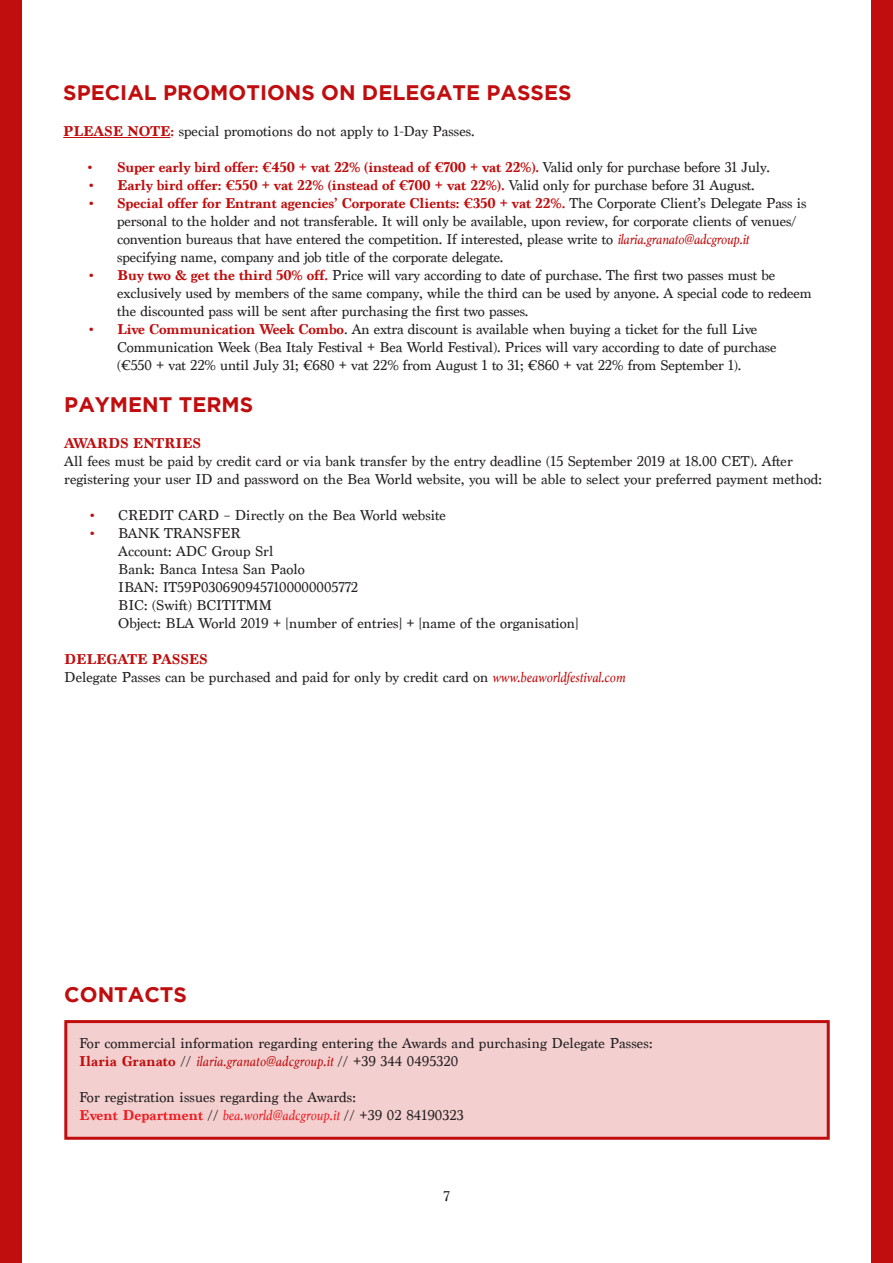
<style>
.page{position:relative;width:893px;height:1263px;background:#fff}
.page>*{position:absolute;margin:0;border:0;box-sizing:border-box;transform-origin:0 0}
.t1{font:700 21px "Gotham";color:#c00d0e}
.t2{font:15px "Marion";letter-spacing:-.01em;color:#231f20}
.t3{font:700 15px "Marion";letter-spacing:-.01em;color:#c00d0e}
.t4{font:italic 15px "Marion";letter-spacing:.005em;color:#c00d0e}
.t5{font:italic 15px "Marion";letter-spacing:.005em;color:#ee1d23}
.s1{font-weight:700;color:#c00d0e}
.s2{font-weight:400;color:#231f20}
.s3{font-style:italic;color:#c00d0e}
.s4{font-weight:700;font-style:normal}
.s5{font-style:normal;color:#231f20}
</style>
<div class="page">
<div style="left:872px;top:0;width:21px;height:1263px;background:#c00d0e"></div>
<div style="left:0;top:0;width:21px;height:1263px;background:#c00d0e"></div>
<hr style="left:63px;top:137px;width:107px;height:1px;background:#c00d0e">
<div style="left:64px;top:1020px;width:766px;height:120px;background:#f3cfcf;border:3px solid #c00d0e"></div>
<p class="t1" style="left:63px;top:81px;width:510px">SPECIAL PROMOTIONS ON DELEGATE PASSES</p>
<p class="t2" style="left:63px;top:123px;width:413px"><span class="s1">PLEASE NOTE:</span> special promotions do not apply to 1-Day Passes.</p>
<p class="t3" style="left:88px;top:159px;width:684px">• Super early bird offer: €450 + vat 22% (instead of €700 + vat 22%). <span class="s2">Valid only for purchase before 31 July.</span></p>
<p class="t3" style="left:89px;top:177px;width:667px">• Early bird offer: €550 + vat 22% (instead of €700 + vat 22%). <span class="s2">Valid only for purchase before 31 August.</span></p>
<p class="t3" style="left:89px;top:195px;width:719px">• Special offer for Entrant agencies’ Corporate Clients: €350 + vat 22%. <span class="s2">The Corporate Client’s Delegate Pass is</span></p>
<p class="t2" style="left:117px;top:213px;width:681px">personal to the holder and not transferable. It will only be available, upon review, for corporate clients of venues/</p>
<p class="t2" style="left:117px;top:231px;width:634px">convention bureaus that have entered the competition. If interested, please write to <span class="s3">ilaria.granato@adcgroup.it</span></p>
<p class="t2" style="left:117px;top:249px;width:388px">specifying name, company and job title of the corporate delegate.</p>
<p class="t2" style="left:89px;top:267px;width:687px"><span class="s1">• Buy two &amp; get the third 50% off.</span> Price will vary according to date of purchase. The first two passes must be</p>
<p class="t2" style="left:117px;top:285px;width:696px">exclusively used by members of the same company, while the third can be used by anyone. A special code to redeem</p>
<p class="t2" style="left:117px;top:303px;width:413px">the discounted pass will be sent after purchasing the first two passes.</p>
<p class="t2" style="left:89px;top:321px;width:670px"><span class="s1">• Live Communication Week Combo</span>. An extra discount is available when buying a ticket for the full Live</p>
<p class="t2" style="left:117px;top:339px;width:661px">Communication Week (Bea Italy Festival + Bea World Festival). Prices will vary according to date of purchase</p>
<p class="t2" style="left:117px;top:357px;width:626px">(€550 + vat 22% until July 31; €680 + vat 22% from August 1 to 31; €860 + vat 22% from September 1).</p>
<p class="t1" style="left:64px;top:392px;width:190px">PAYMENT TERMS</p>
<p class="t3" style="left:64px;top:434px;width:138px">AWARDS ENTRIES</p>
<p class="t2" style="left:64px;top:452px;width:730px">All fees must be paid by credit card or via bank transfer by the entry deadline (15 September 2019 at 18.00 CET). After</p>
<p class="t2" style="left:64px;top:470px;width:759px">registering your user ID and password on the Bea World website, you will be able to select your preferred payment method:</p>
<p class="t2" style="left:90px;top:506px;width:357px"><span class="s1">•</span> CREDIT CARD – Directly on the Bea World website</p>
<p class="t2" style="left:90px;top:524px;width:152px"><span class="s1">•</span> BANK TRANSFER</p>
<p class="t2" style="left:118px;top:542px;width:157px">Account: ADC Group Srl</p>
<p class="t2" style="left:118px;top:560px;width:188px">Bank: Banca Intesa San Paolo</p>
<p class="t2" style="left:118px;top:578px;width:241px">IBAN: IT59P0306909457100000005772</p>
<p class="t2" style="left:118px;top:596px;width:155px">BIC: (Swift) BCITITMM</p>
<p class="t2" style="left:118px;top:614px;width:462px">Object: BLA World 2019 + [number of entries] + [name of the organisation]</p>
<p class="t3" style="left:64px;top:650px;width:145px">DELEGATE PASSES</p>
<p class="t2" style="left:64px;top:668px;width:562px">Delegate Passes can be purchased and paid for only by credit card on <span class="s3">www.beaworldfestival.com</span></p>
<p class="t1" style="left:64px;top:983px;width:124px">CONTACTS</p>
<p class="t2" style="left:79px;top:1034px;width:575px">For commercial information regarding entering the Awards and purchasing Delegate Passes:</p>
<p class="t4" style="left:79px;top:1051px;width:381px"><span class="s4">Ilaria Granato</span> <span class="s5">//</span> ilaria.granato@adcgroup.it <span class="s5">// +39 344 0495320</span></p>
<p class="t2" style="left:79px;top:1088px;width:278px">For registration issues regarding the Awards:</p>
<p class="t5" style="left:79px;top:1105px;width:386px"><span class="s4">Event Department</span> <span class="s5">//</span> bea.world@adcgroup.it <span class="s5">// +39 02 84190323</span></p>
<p class="t2" style="left:443px;top:1187px;width:8px">7</p>
</div>
